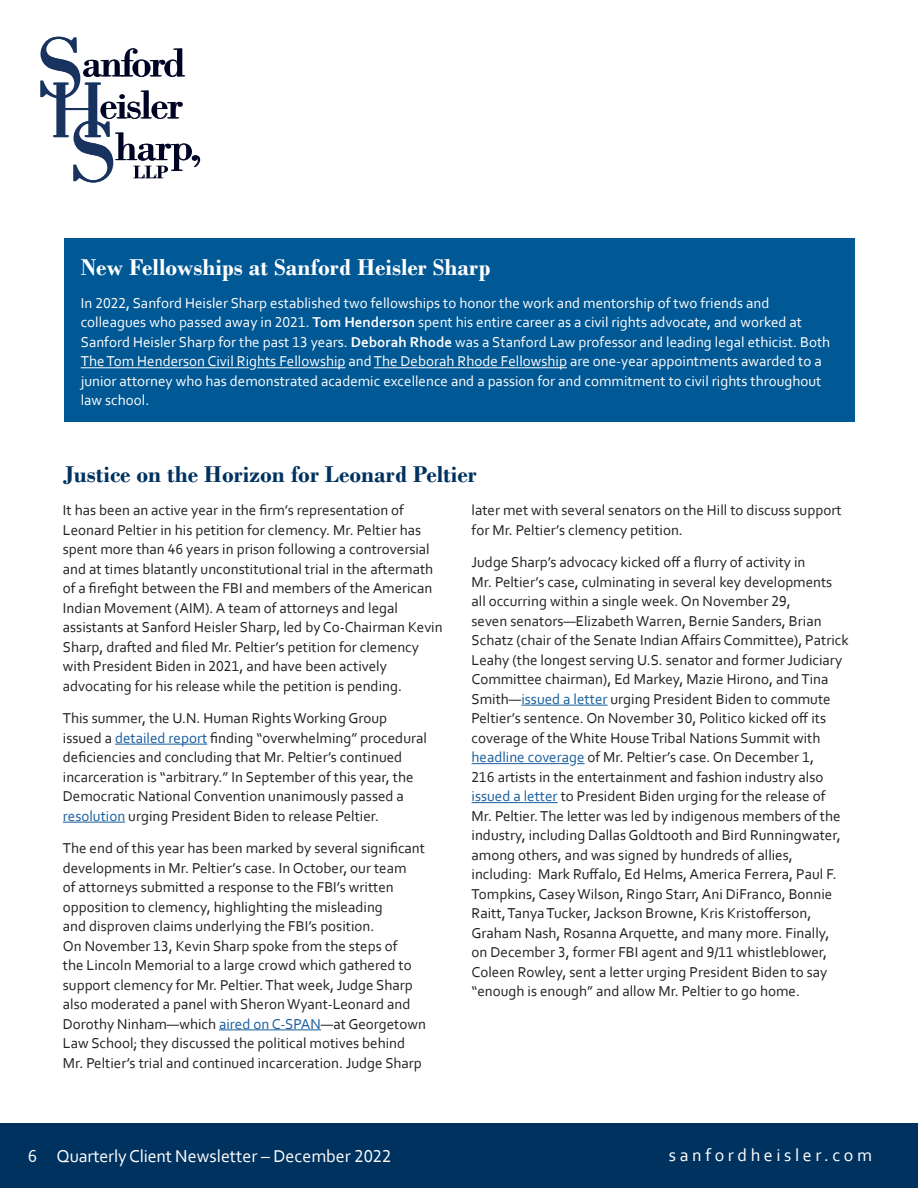
<style>
.page{position:relative;width:918px;height:1188px;background:#fff}
.page>*{position:absolute;margin:0;border:0;box-sizing:border-box;transform-origin:0 0}
.SHS_body{font:700 24px "Bodoni";color:#00325f}
.SHS_body-2{font:700 24px "Bodoni";color:#fff}
.t1{font:18px "Corbel";color:#fff}
.t2{font:18px "Corbel";letter-spacing:.2em;color:#fff}
.SHS_body-3{font:15px/19.5px "Corbel";color:#231f20}
.SHS_body-4{font:15px/19.5px "Corbel";color:#fff}
.s1{font-weight:700}
.s2{color:#175d9e}
</style>
<div class="page">
<div style="left:0;top:1123px;width:918px;height:65px;background:#00325f"></div>
<div style="left:64px;top:238px;width:790px;height:184px;background:#005894"></div>
<svg style="left:40px;top:37px;width:160px;height:146px"></svg>
<hr style="left:115px;top:744px;width:92px;height:1px;background:#175d9e">
<hr style="left:63px;top:822px;width:62px;height:1px;background:#175d9e">
<hr style="left:219px;top:1029px;width:102px;height:1px;background:#175d9e">
<hr style="left:521px;top:705px;width:86px;height:1px;background:#175d9e">
<hr style="left:472px;top:763px;width:97px;height:1px;background:#175d9e">
<hr style="left:472px;top:802px;width:86px;height:1px;background:#175d9e">
<hr style="left:81px;top:367px;width:168px;height:1px;background:#fff">
<hr style="left:257px;top:367px;width:89px;height:1px;background:#fff">
<hr style="left:374px;top:367px;width:193px;height:1px;background:#fff">
<p class="SHS_body-2" style="left:81px;top:253px;width:411px">New Fellowships at Sanford Heisler Sharp</p>
<p class="SHS_body-4" style="left:81px;top:293px;width:751px">In 2022, Sanford Heisler Sharp established two fellowships to honor the work and mentorship of two friends and colleagues who passed away in 2021. <span class="s1">Tom Henderson</span> spent his entire career as a civil rights advocate, and worked at Sanford Heisler Sharp for the past 13 years. <span class="s1">Deborah Rhode</span> was a Stanford Law professor and leading legal ethicist. Both TheTom Henderson Civil Rights Fellowship and The Deborah Rhode Fellowship are one-year appointments awarded to a junior attorney who has demonstrated academic excellence and a passion for and commitment to civil rights throughout law school.</p>
<p class="SHS_body" style="left:63px;top:460px;width:415px">Justice on the Horizon for Leonard Peltier</p>
<p class="SHS_body-3" style="left:63px;top:500px;width:381px">It has been an active year in the firm’s representation of Leonard Peltier in his petition for clemency. Mr. Peltier has spent more than 46 years in prison following a controversial and at times blatantly unconstitutional trial in the aftermath of a firefight between the FBI and members of the American Indian Movement (AIM). A team of attorneys and legal assistants at Sanford Heisler Sharp, led by Co-Chairman Kevin Sharp, drafted and filed Mr. Peltier’s petition for clemency with President Biden in 2021, and have been actively advocating for his release while the petition is pending.</p>
<p class="SHS_body-3" style="left:63px;top:708px;width:366px">This summer, the U.N. Human Rights Working Group issued a <span class="s2">detailed report</span> finding “overwhelming” procedural deficiencies and concluding that Mr. Peltier’s continued incarceration is “arbitrary.” In September of this year, the Democratic National Convention unanimously passed a <span class="s2">resolution</span> urging President Biden to release Peltier.</p>
<p class="SHS_body-3" style="left:63px;top:838px;width:365px">The end of this year has been marked by several significant developments in Mr. Peltier’s case. In October, our team<br>of attorneys submitted a response to the FBI’s written opposition to clemency, highlighting the misleading<br>and disproven claims underlying the FBI’s position.<br>On November 13, Kevin Sharp spoke from the steps of<br>the Lincoln Memorial to a large crowd which gathered to support clemency for Mr. Peltier. That week, Judge Sharp also moderated a panel with Sheron Wyant-Leonard and Dorothy Ninham—which <span class="s2">aired on C-SPAN</span>—at Georgetown Law School; they discussed the political motives behind Mr. Peltier’s trial and continued incarceration. Judge Sharp</p>
<p class="SHS_body-3" style="left:472px;top:500px;width:371px">later met with several senators on the Hill to discuss support for Mr. Peltier’s clemency petition.</p>
<p class="SHS_body-3" style="left:472px;top:552px;width:379px">Judge Sharp’s advocacy kicked off a flurry of activity in<br>Mr. Peltier’s case, culminating in several key developments all occurring within a single week. On November 29,<br>seven senators—Elizabeth Warren, Bernie Sanders, Brian Schatz (chair of the Senate Indian Affairs Committee), Patrick Leahy (the longest serving U.S. senator and former Judiciary Committee chairman), Ed Markey, Mazie Hirono, and Tina Smith—<span class="s2">issued a letter</span> urging President Biden to commute Peltier’s sentence. On November 30, Politico kicked off its coverage of the White House Tribal Nations Summit with <span class="s2">headline coverage</span> of Mr. Peltier’s case. On December 1,<br>216 artists in the entertainment and fashion industry also <span class="s2">issued a letter</span> to President Biden urging for the release of Mr. Peltier. The letter was led by indigenous members of the industry, including Dallas Goldtooth and Bird Runningwater, among others, and was signed by hundreds of allies, including: Mark Ruffalo, Ed Helms, America Ferrera, Paul F.<br>Tompkins, Casey Wilson, Ringo Starr, Ani DiFranco, Bonnie Raitt, Tanya Tucker, Jackson Browne, Kris Kristofferson, Graham Nash, Rosanna Arquette, and many more. Finally, on December 3, former FBI agent and 9/11 whistleblower, Coleen Rowley, sent a letter urging President Biden to say “enough is enough” and allow Mr. Peltier to go home.</p>
<p class="t1" style="left:28px;top:1145px;width:365px">6 Quarterly Client Newsletter – December 2022</p>
<p class="t2" style="left:669px;top:1144px;width:205px">sanfordheisler.com</p>
</div>
